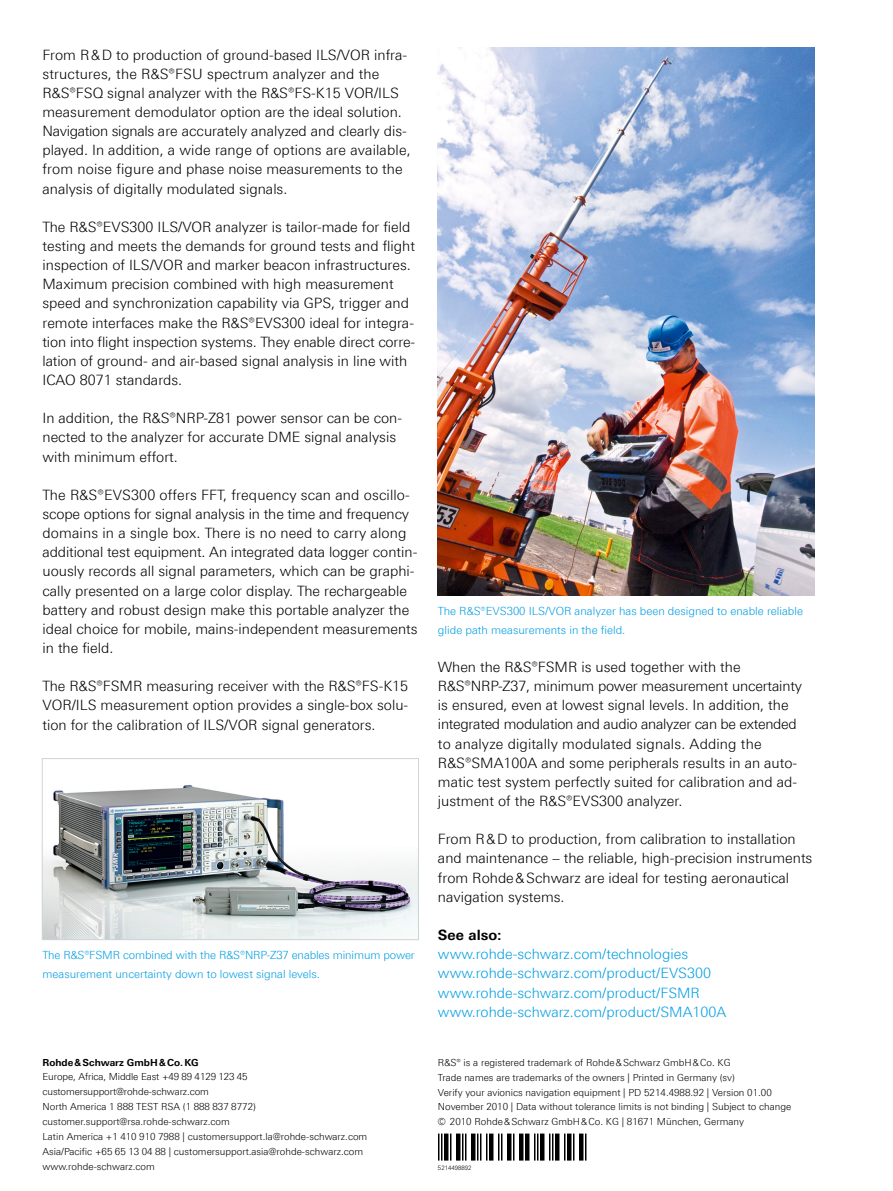
<style>
.page{position:relative;width:893px;height:1191px;background:#fff}
.page>*{position:absolute;margin:0;border:0;box-sizing:border-box;transform-origin:0 0}
.t1{font:300 14.25px/19.2px "Linotype Univers 330";color:#000}
.t2{font:300 14.25px/19.2px "Linotype Univers 330";color:#009ee3}
.t3{font:700 14.25px "Linotype Univers 630";color:#000}
.t4{font:300 11.25px/19.2px "Linotype Univers 330";color:#009ee3}
.t5{font:300 9.75px/14.9px "Linotype Univers 330";color:#000}
.t6{font:700 9.75px "Linotype Univers 630";color:#000}
.t7{font:300 6px "Linotype Univers 330";color:#000}
</style>
<div class="page">
<svg style="left:438px;top:1133px;width:4px;height:27px"></svg>
<hr style="left:444px;top:1133px;width:4px;height:27px;background:#000">
<svg style="left:450px;top:1133px;width:1px;height:27px"></svg>
<hr style="left:456px;top:1133px;width:4px;height:27px;background:#000">
<svg style="left:462px;top:1133px;width:4px;height:27px"></svg>
<hr style="left:471px;top:1133px;width:4px;height:27px;background:#000">
<svg style="left:477px;top:1133px;width:10px;height:27px"></svg>
<hr style="left:489px;top:1133px;width:4px;height:27px;background:#000">
<svg style="left:498px;top:1133px;width:4px;height:27px"></svg>
<hr style="left:507px;top:1133px;width:4px;height:27px;background:#000">
<svg style="left:513px;top:1133px;width:1px;height:27px"></svg>
<hr style="left:519px;top:1133px;width:4px;height:27px;background:#000">
<hr style="left:525px;top:1133px;width:4px;height:27px;background:#000">
<svg style="left:534px;top:1133px;width:4px;height:27px"></svg>
<hr style="left:540px;top:1133px;width:4px;height:27px;background:#000">
<svg style="left:549px;top:1133px;width:4px;height:27px"></svg>
<hr style="left:555px;top:1133px;width:4px;height:27px;background:#000">
<svg style="left:564px;top:1133px;width:1px;height:27px"></svg>
<hr style="left:567px;top:1133px;width:4px;height:27px;background:#000">
<svg style="left:573px;top:1133px;width:1px;height:27px"></svg>
<hr style="left:579px;top:1133px;width:4px;height:27px;background:#000">
<svg style="left:585px;top:1133px;width:1px;height:27px"></svg>
<img style="left:44px;top:785px;width:373px;height:153px">
<div style="left:42px;top:758px;width:377px;height:182px;border:1px solid #cdd4d7"></div>
<img style="left:438px;top:48px;width:376px;height:547px">
<p class="t1" style="left:43px;top:45px;width:370px">From R&amp;D to production of ground-based ILS/VOR infra&shy;structures, the R&amp;S®FSU spectrum analyzer and the R&amp;S®FSQ signal analyzer with the R&amp;S®FS-K15 VOR/ILS measurement demodulator option are the ideal solution.<br>Navigation signals are accurately analyzed and clearly dis&shy;played. In addition, a wide range of options are available, from noise figure and phase noise measurements to the analysis of digitally modulated signals.</p>
<p class="t1" style="left:43px;top:217px;width:374px">The R&amp;S®EVS300 ILS/VOR analyzer is tailor-made for field testing and meets the demands for ground tests and flight inspection of ILS/VOR and marker beacon infrastructures.<br>Maximum precision combined with high measurement speed and synchronization capability via GPS, trigger and remote interfaces make the R&amp;S®EVS300 ideal for integra&shy;tion into flight inspection systems. They enable direct corre&shy;lation of ground- and air-based signal analysis in line with ICAO 8071 standards.</p>
<p class="t1" style="left:43px;top:408px;width:361px">In addition, the R&amp;S®NRP-Z81 power sensor can be con&shy;nected to the analyzer for accurate DME signal analysis with minimum effort.</p>
<p class="t1" style="left:43px;top:485px;width:377px">The R&amp;S®EVS300 offers FFT, frequency scan and oscillo&shy;scope options for signal analysis in the time and frequency domains in a single box. There is no need to carry along additional test equipment. An integrated data logger contin&shy;uously records all signal parameters, which can be graphi&shy;cally presented on a large color display. The rechargeable battery and robust design make this portable analyzer the ideal choice for mobile, mains-independent measurements in the field.</p>
<p class="t1" style="left:43px;top:676px;width:367px;text-align:justify">The R&amp;S®FSMR measuring receiver with the R&amp;S®FS-K15<br>VOR/ILS measurement option provides a single-box solu&shy;tion for the calibration of ILS/VOR signal generators.</p>
<p class="t4" style="left:43px;top:945px;width:374px">The R&amp;S®FSMR combined with the R&amp;S®NRP-Z37 enables minimum power measurement uncertainty down to lowest signal levels.</p>
<p class="t6" style="left:43px;top:1056px;width:158px">Rohde&amp;Schwarz GmbH&amp;Co.KG</p>
<p class="t5" style="left:43px;top:1069px;width:326px">Europe, Africa, Middle East +49 89 4129 123 45 customersupport@rohde-schwarz.com<br>North America 1 888 TEST RSA (1 888 837 8772) customer.support@rsa.rohde-schwarz.com<br>Latin America +1 410 910 7988 | customersupport.la@rohde-schwarz.com Asia/Pacific +65 65 13 04 88 | customersupport.asia@rohde-schwarz.com www.rohde-schwarz.com</p>
<p class="t4" style="left:438px;top:601px;width:367px">The R&amp;S®EVS300 ILS/VOR analyzer has been designed to enable reliable glide path measurements in the field.</p>
<p class="t1" style="left:438px;top:657px;width:366px">When the R&amp;S®FSMR is used together with the R&amp;S®NRP-Z37, minimum power measurement uncertainty is ensured, even at lowest signal levels. In addition, the integrated modulation and audio analyzer can be extended to analyze digitally modulated signals. Adding the R&amp;S®SMA100A and some peripherals results in an auto&shy;matic test system perfectly suited for calibration and ad&shy;justment of the R&amp;S®EVS300 analyzer.</p>
<p class="t1" style="left:438px;top:829px;width:376px">From R&amp;D to production, from calibration to installation and maintenance – the reliable, high-precision instruments from Rohde&amp;Schwarz are ideal for testing aeronautical navigation systems.</p>
<p class="t3" style="left:438px;top:926px;width:65px">See also:</p>
<p class="t2" style="left:438px;top:944px;width:290px">www.rohde-schwarz.com/technologies www.rohde-schwarz.com/product/EVS300 www.rohde-schwarz.com/product/FSMR www.rohde-schwarz.com/product/SMA100A</p>
<p class="t5" style="left:438px;top:1054px;width:355px">R&amp;S® is a registered trademark of Rohde&amp;Schwarz GmbH&amp;Co. KG<br>Trade names are trademarks of the owners | Printed in Germany (sv)<br>Verify your avionics navigation equipment | PD 5214.4988.92 | Version 01.00<br>November 2010 | Data without tolerance limits is not binding | Subject to change © 2010 Rohde&amp;Schwarz GmbH&amp;Co. KG | 81671 München, Germany</p>
<p class="t7" style="left:438px;top:1163px;width:35px">5214498892</p>
</div>
